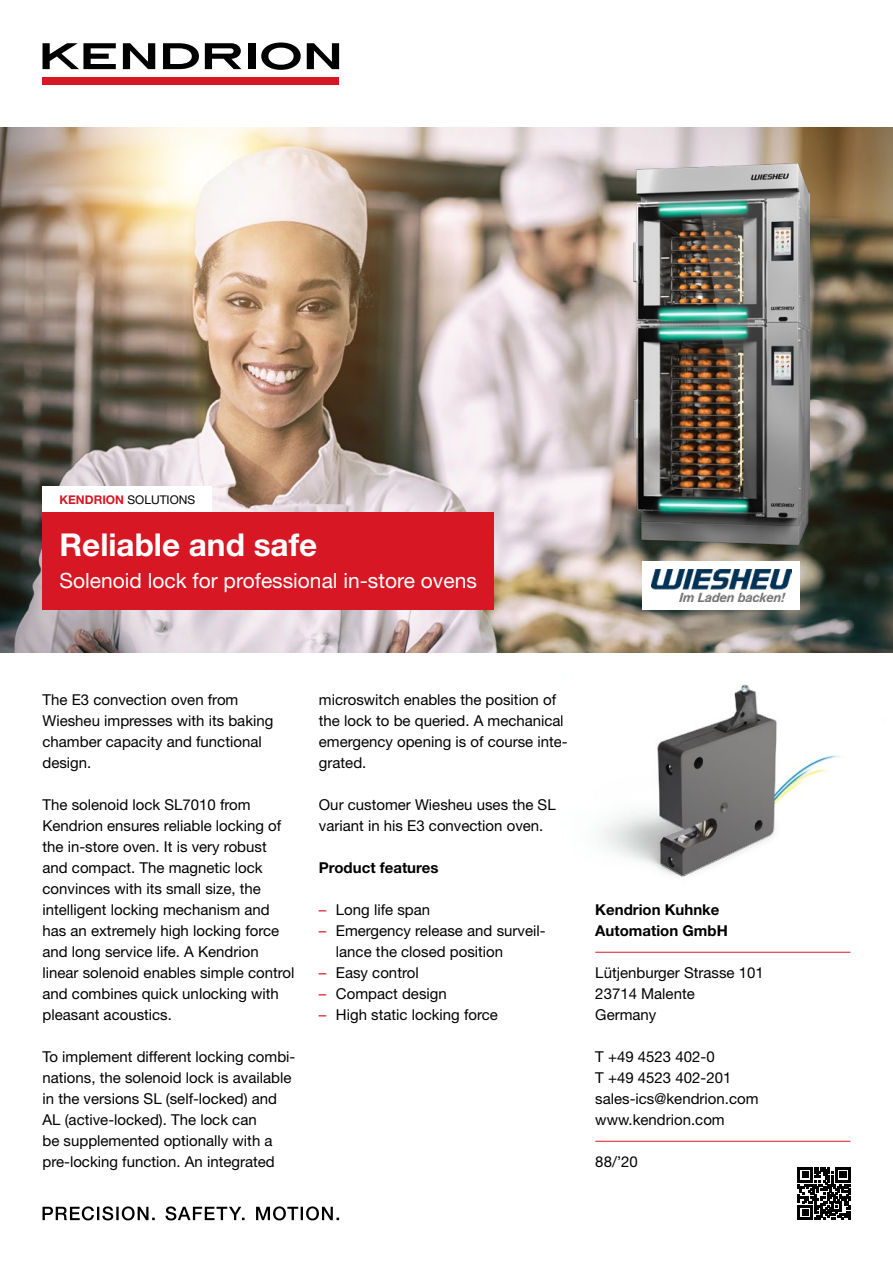
<style>
.page{position:relative;width:893px;height:1263px;background:#fff}
.page>*{position:absolute;margin:0;border:0;box-sizing:border-box;transform-origin:0 0}
.t1{font:700 31.5px "Helvetica Neue LT Pro";color:#fff}
.t2{font:21px "Helvetica Neue LT Pro";color:#fff}
.t3{font:15px/21px "Helvetica Neue LT Pro";color:#000}
.t4{font:700 15px/21px "Helvetica Neue LT Pro";color:#000}
.t5{font:12px "Helvetica Neue LT Pro";color:#000}
.s1{font-weight:700;color:#d81724}
.s2{color:#d81724}
</style>
<div class="page">
<div style="left:248px;top:43px;width:7px;height:26px;background:#000"></div>
<svg style="left:261px;top:43px;width:40px;height:27px"></svg>
<svg style="left:163px;top:43px;width:36px;height:26px"></svg>
<svg style="left:43px;top:43px;width:73px;height:26px"></svg>
<svg style="left:205px;top:43px;width:36px;height:26px"></svg>
<div style="left:43px;top:78px;width:296px;height:7px;background:#d81724"></div>
<svg style="left:123px;top:43px;width:32px;height:26px"></svg>
<svg style="left:307px;top:43px;width:32px;height:26px"></svg>
<hr style="left:595px;top:952px;width:255px;height:1px;background:#d81724">
<hr style="left:595px;top:1141px;width:255px;height:1px;background:#d81724">
<svg style="left:43px;top:1206px;width:296px;height:14px"></svg>
<svg style="left:798px;top:1167px;width:52px;height:53px"></svg>
<img style="left:0;top:128px;width:893px;height:524px">
<div style="left:43px;top:512px;width:451px;height:98px;background:#d81724"></div>
<div style="left:43px;top:486px;width:169px;height:26px;background:#fff"></div>
<img style="left:602px;top:684px;width:145px;height:194px">
<img style="left:658px;top:685px;width:182px;height:190px">
<div style="left:643px;top:561px;width:157px;height:49px;background:#fff"></div>
<img style="left:651px;top:570px;width:140px;height:31px">
<img style="left:634px;top:163px;width:176px;height:382px">
<p class="t5" style="left:60px;top:492px;width:137px"><span class="s1">KENDRION</span> SOLUTIONS</p>
<h1 class="t1" style="left:60px;top:525px;width:259px">Reliable and safe</h1>
<h2 class="t2" style="left:60px;top:568px;width:419px">Solenoid lock for professional in-store ovens</h2>
<p class="t3" style="left:43px;top:689px;width:232px">The E3 convection oven from<br>Wiesheu impresses with its baking chamber capacity and functional design.</p>
<p class="t3" style="left:43px;top:794px;width:253px">The solenoid lock SL7010 from Kendrion ensures reliable locking of the in-store oven. It is very robust and compact. The magnetic lock convinces with its small size, the intelligent locking mechanism and has an extremely high locking force and long service life. A Kendrion linear solenoid enables simple control and combines quick unlocking with pleasant acoustics.</p>
<p class="t3" style="left:43px;top:1046px;width:254px">To implement different locking combi&shy;nations, the solenoid lock is available in the versions SL (self-locked) and AL (active-locked). The lock can<br>be supplemented optionally with a pre-locking function. An integrated</p>
<p class="t3" style="left:319px;top:689px;width:250px">microswitch enables the position of the lock to be queried. A mechanical emergency opening is of course inte&shy;grated.</p>
<p class="t3" style="left:319px;top:794px;width:238px">Our customer Wiesheu uses the SL variant in his E3 convection oven.</p>
<p class="t4" style="left:319px;top:857px;width:121px">Product features</p>
<p class="t3" style="left:319px;top:899px;width:113px"><span class="s2">–</span> Long life span</p>
<p class="t3" style="left:336px;top:920px;width:211px;text-indent:-17px"><span class="s2">–</span> Emergency release and surveil&shy;lance the closed position</p>
<p class="t3" style="left:319px;top:962px;width:101px"><span class="s2">–</span> Easy control</p>
<p class="t3" style="left:319px;top:983px;width:129px"><span class="s2">–</span> Compact design</p>
<p class="t3" style="left:319px;top:1004px;width:180px"><span class="s2">–</span> High static locking force</p>
<p class="t4" style="left:595px;top:899px;width:134px">Kendrion Kuhnke<br>Automation GmbH</p>
<p class="t3" style="left:595px;top:962px;width:170px">Lütjenburger Strasse 101<br>23714 Malente<br>Germany</p>
<p class="t3" style="left:595px;top:1046px;width:165px">T +49 4523 402-0<br>T +49 4523 402-201 sales-ics@kendrion.com www.kendrion.com</p>
<p class="t3" style="left:595px;top:1151px;width:44px">88/’20</p>
</div>
